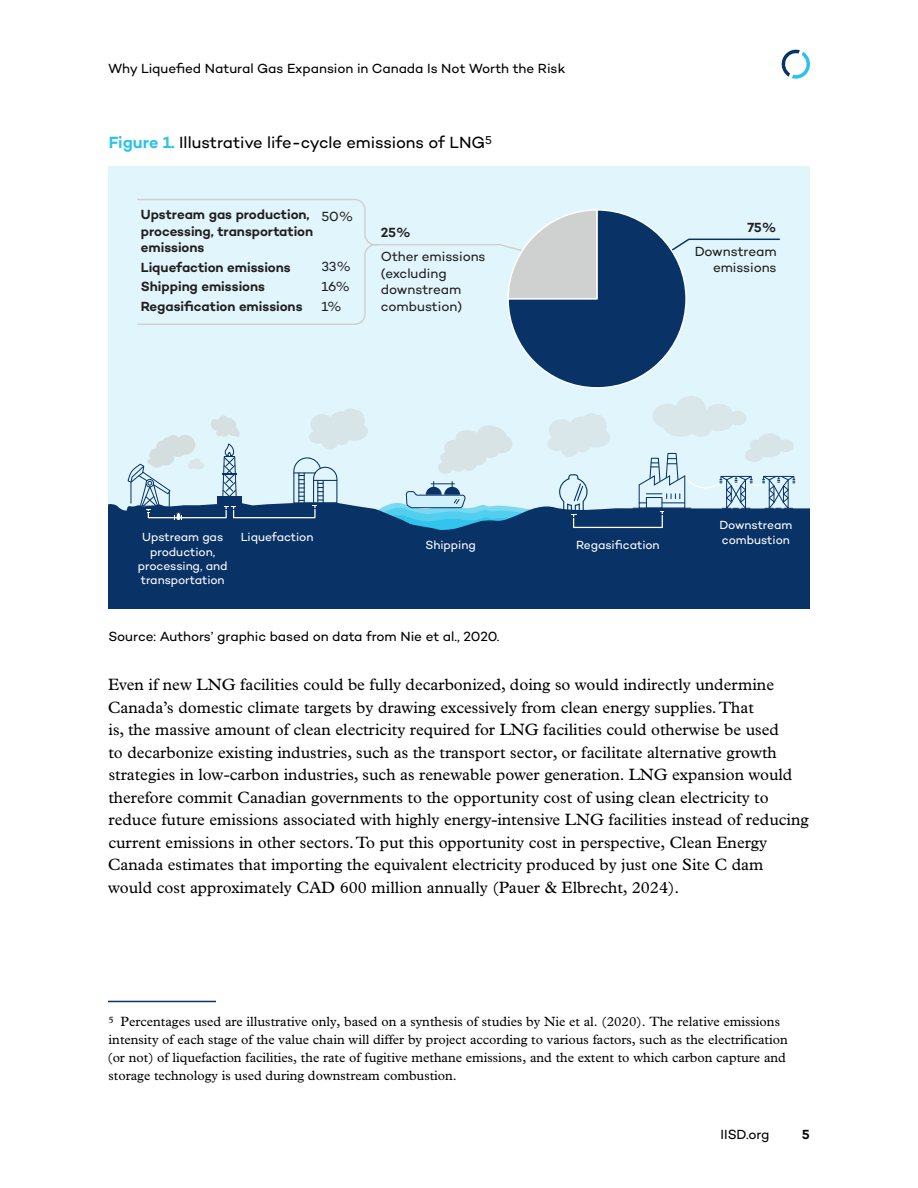
<style>
.page{position:relative;width:918px;height:1188px;background:#fff}
.page>*{position:absolute;margin:0;border:0;box-sizing:border-box;transform-origin:0 0}
.t1{font:16.5px/22.5px "Plantin MT Pro";color:#000}
.t2{font:16.5px "Campton";letter-spacing:-.005em;color:#000}
.t3{font:13.5px/18px "Plantin MT Pro";color:#000}
.t4{font:600 13.5px/16.5px "Campton";color:#221f1f}
.t5{font:13.5px "Campton";letter-spacing:-.005em;color:#000}
.t6{font:13.5px/16.5px "Campton";letter-spacing:-.005em;color:#231f20;text-align:right}
.t7{font:13.5px/20px "Campton";color:#221f1f;text-align:justify}
.t8{font:600 13.5px "Campton";color:#231f20}
.t9{font:600 13.5px "Campton";color:#000}
.t10{font:12px/14.4px "Campton";letter-spacing:-.005em;color:#fff;text-align:center}
.s1{font-weight:600;color:#29c3ec}
</style>
<div class="page">
<svg style="left:781px;top:49px;width:29px;height:30px"></svg>
<hr style="left:108px;top:1001px;width:108px;height:1px;background:#093266">
<div style="left:108px;top:166px;width:701px;height:441px;background:#e0f6fc"></div>
<div style="left:310px;top:414px;width:24px;height:21px;background:#d8e5e8;border-radius:50%"></div>
<div style="left:349px;top:410px;width:16px;height:21px;background:#d8e5e8;border-radius:50%"></div>
<div style="left:330px;top:411px;width:24px;height:17px;background:#d8e5e8;border-radius:50%"></div>
<div style="left:343px;top:408px;width:14px;height:11px;background:#d8e5e8;border-radius:50%"></div>
<div style="left:590px;top:415px;width:17px;height:23px;background:#d9e8eb;border-radius:50%"></div>
<div style="left:584px;top:413px;width:15px;height:12px;background:#d9e7ea;border-radius:50%"></div>
<svg style="left:108px;top:416px;width:702px;height:137px"></svg>
<div style="left:468px;top:452px;width:18px;height:13px;background:#d7e3e5;border-radius:50%"></div>
<div style="left:481px;top:443px;width:18px;height:15px;background:#d7e3e5;border-radius:50%"></div>
<div style="left:438px;top:461px;width:15px;height:13px;background:#d7e3e5;border-radius:50%"></div>
<div style="left:703px;top:415px;width:29px;height:16px;background:#d9e7ea;border-radius:50%"></div>
<div style="left:696px;top:411px;width:14px;height:12px;background:#d9e7ea;border-radius:50%"></div>
<div style="left:706px;top:404px;width:26px;height:19px;background:#d9e7ea;border-radius:50%"></div>
<div style="left:728px;top:411px;width:19px;height:14px;background:#d9e7ea;border-radius:50%"></div>
<div style="left:690px;top:421px;width:22px;height:16px;background:#d9e7ea;border-radius:50%"></div>
<div style="left:676px;top:396px;width:30px;height:26px;background:#d9e7ea;border-radius:50%"></div>
<div style="left:663px;top:415px;width:34px;height:22px;background:#d9e7ea;border-radius:50%"></div>
<div style="left:653px;top:404px;width:30px;height:24px;background:#d9e7ea;border-radius:50%"></div>
<div style="left:693px;top:409px;width:13px;height:23px;background:#d9e7ea;border-radius:50%"></div>
<div style="left:108px;top:553px;width:702px;height:56px;background:#093266"></div>
<svg style="left:137px;top:199px;width:643px;height:190px"></svg>
<p class="t5" style="left:108px;top:60px;width:459px">Why Liquefied Natural Gas Expansion in Canada Is Not Worth the Risk</p>
<p class="t2" style="left:109px;top:132px;width:385px"><span class="s1">Figure 1.</span> Illustrative life-cycle emissions of LNG<sup>5</sup></p>
<p class="t4" style="left:141px;top:206px;width:174px">Upstream gas production, processing, transportation emissions</p>
<p class="t4" style="left:141px;top:257px;width:163px;line-height:19.5px">Liquefaction emissions<br>Shipping emissions<br>Regasification emissions</p>
<p class="t7" style="left:321px;top:206px;width:33px">50%</p>
<p class="t7" style="left:321px;top:256px;width:31px">33% 16% 1%</p>
<p class="t8" style="left:381px;top:224px;width:31px">25%</p>
<p class="t6" style="left:381px;top:248px;width:106px;text-align:left">Other emissions (excluding downstream combustion)</p>
<p class="t8" style="left:747px;top:219px;width:31px">75%</p>
<p class="t6" style="left:695px;top:243px;width:83px">Downstream emissions</p>
<p class="t10" style="left:719px;top:518px;width:74px">Downstream</p>
<p class="t10" style="left:142px;top:530px;width:83px">Upstream gas</p>
<p class="t10" style="left:241px;top:530px;width:74px">Liquefaction</p>
<p class="t10" style="left:722px;top:532px;width:69px">combustion</p>
<p class="t10" style="left:138px;top:544px;width:91px">production, processing, and transportation</p>
<p class="t10" style="left:426px;top:537px;width:52px">Shipping</p>
<p class="t10" style="left:576px;top:537px;width:85px">Regasification</p>
<p class="t5" style="left:108px;top:628px;width:392px">Source: Authors’ graphic based on data from Nie et al., 2020.</p>
<p class="t1" style="left:108px;top:674px;width:703px">Even if new LNG facilities could be fully decarbonized, doing so would indirectly undermine Canada’s domestic climate targets by drawing excessively from clean energy supplies. That<br>is, the massive amount of clean electricity required for LNG facilities could otherwise be used<br>to decarbonize existing industries, such as the transport sector, or facilitate alternative growth strategies in low-carbon industries, such as renewable power generation. LNG expansion would therefore commit Canadian governments to the opportunity cost of using clean electricity to reduce future emissions associated with highly energy-intensive LNG facilities instead of reducing current emissions in other sectors. To put this opportunity cost in perspective, Clean Energy Canada estimates that importing the equivalent electricity produced by just one Site C dam would cost approximately CAD 600 million annually (Pauer &amp; Elbrecht, 2024).</p>
<p class="t3" style="left:107px;top:1013px;width:682px"><sup>5</sup> Percentages used are illustrative only, based on a synthesis of studies by Nie et al. (2020). The relative emissions intensity of each stage of the value chain will differ by project according to various factors, such as the electrification (or not) of liquefaction facilities, the rate of fugitive methane emissions, and the extent to which carbon capture and storage technology is used during downstream combustion.</p>
<p class="t5" style="left:721px;top:1126px;width:50px">IISD.org</p>
<p class="t9" style="left:802px;top:1126px;width:10px">5</p>
</div>
